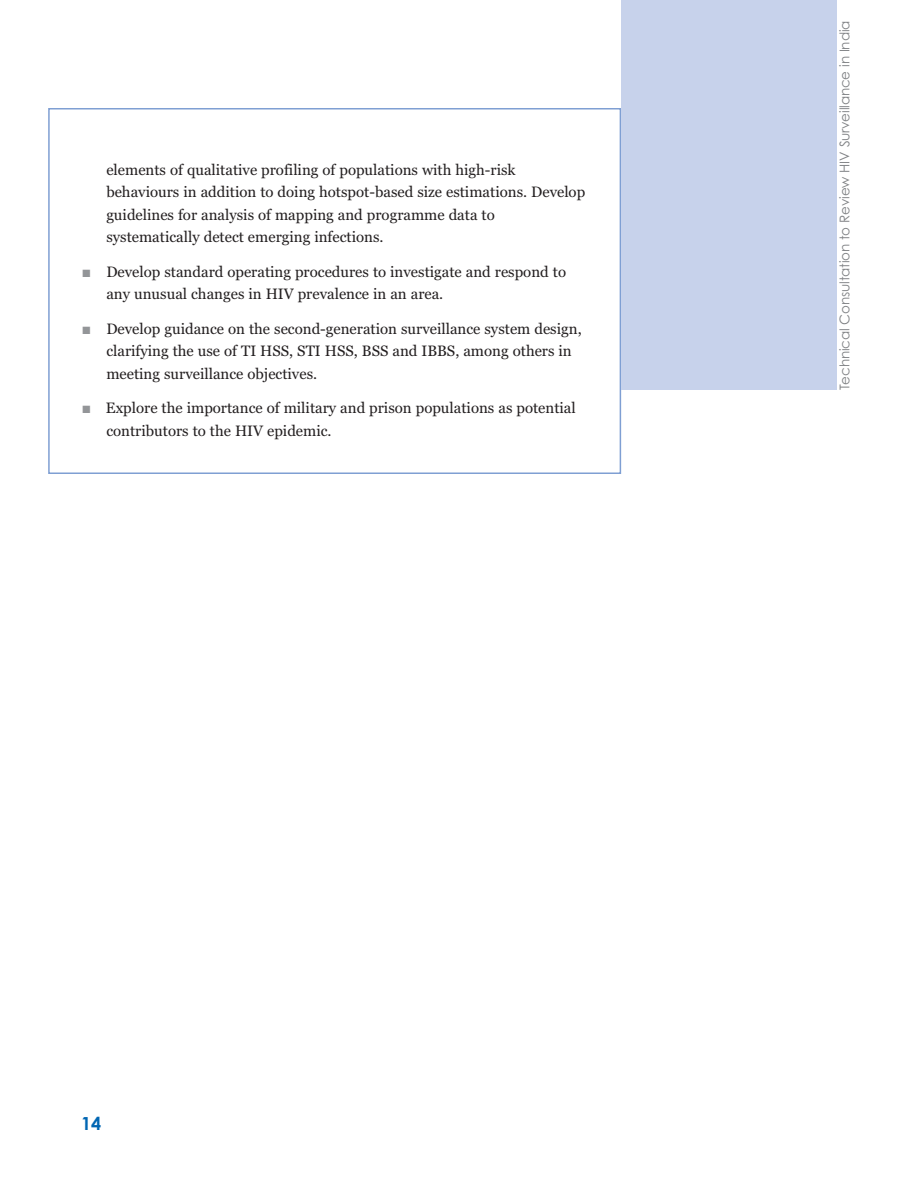
<style>
.page{position:relative;width:918px;height:1188px;background:#fff}
.page>*{position:absolute;margin:0;border:0;box-sizing:border-box;transform-origin:0 0}
.t1{font:700 18px "Century Gothic";color:#0066b3}
.t2{font:15px/22.5px "Georgia";color:#231f20}
.t3{font:13.5px "Century Gothic";letter-spacing:-.01em;color:#808285}
.s1{color:#939598}
</style>
<div class="page">
<div style="left:48px;top:108px;width:573px;height:366px;border:2px solid #7f9fd3"></div>
<div style="left:621px;top:0;width:216px;height:389px;background:#c7d2eb"></div>
<p class="t2" style="left:106px;top:160px;width:480px">elements of qualitative profiling of populations with high-risk behaviours in addition to doing hotspot-based size estimations. Develop guidelines for analysis of mapping and programme data to systematically detect emerging infections.</p>
<p class="t2" style="left:106px;top:262px;width:461px;text-indent:-24px"><span class="s1">■</span> Develop standard operating procedures to investigate and respond to any unusual changes in HIV prevalence in an area.</p>
<p class="t2" style="left:106px;top:319px;width:477px;text-indent:-24px"><span class="s1">■</span> Develop guidance on the second-generation surveillance system design, clarifying the use of TI HSS, STI HSS, BSS and IBBS, among others in meeting surveillance objectives.</p>
<p class="t2" style="left:106px;top:398px;width:471px;text-indent:-24px"><span class="s1">■</span> Explore the importance of military and prison populations as potential contributors to the HIV epidemic.</p>
<p class="t3" style="left:840px;top:390px;width:371px;rotate:-90deg">Technical Consultation to Review HIV Surveillance in India</p>
<p class="t1" style="left:81px;top:1117px;width:22px">14</p>
</div>
